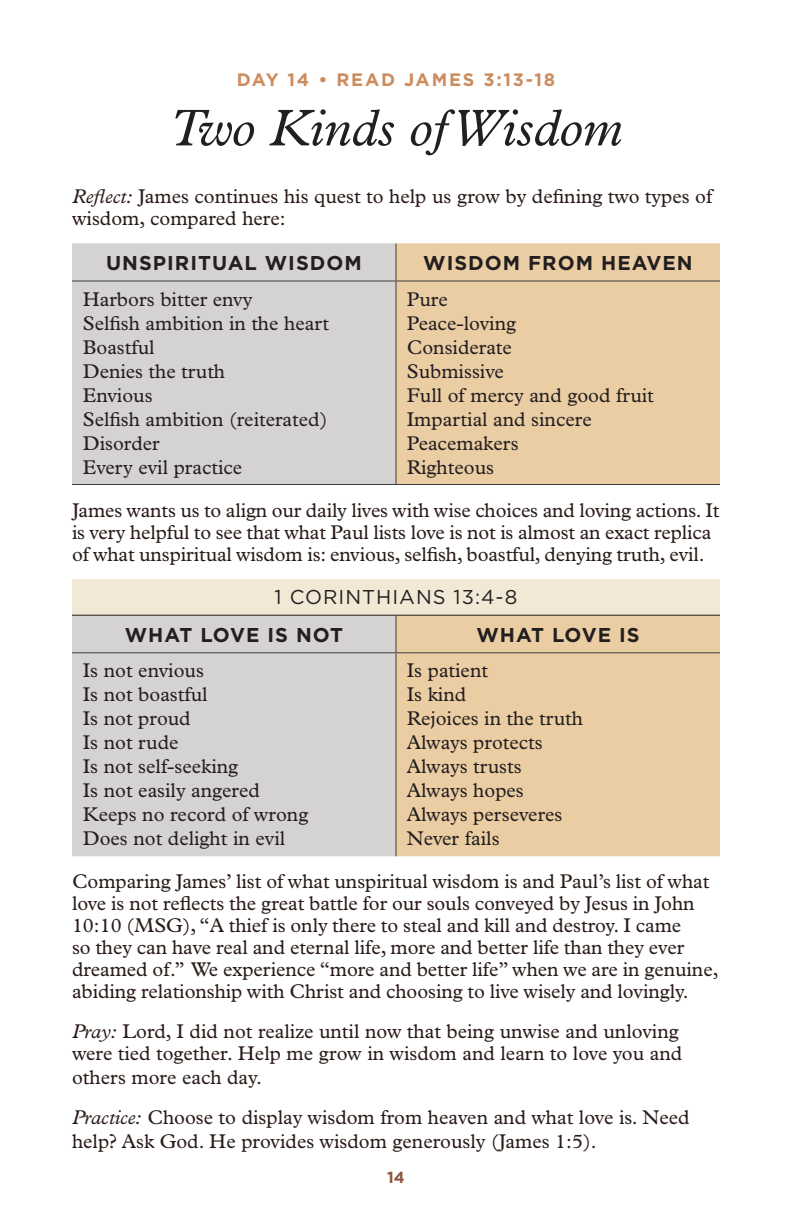
<style>
.page{position:relative;width:792px;height:1224px;background:#fff}
.page>*{position:absolute;margin:0;border:0;box-sizing:border-box;transform-origin:0 0}
.t1{font:italic 52px "Plantin MT Pro";color:#231f20}
.Paragraph{font:20px/22px "Plantin MT Pro";letter-spacing:-.005em;color:#2a1c18}
.t2{font:20px "Plantin MT Pro";color:#231f20}
.Table_Heading{font:700 20px "Gotham";letter-spacing:.05em;color:#231f20}
.Table_Heading-2{font:20px "Gotham";letter-spacing:.05em;color:#231f20}
.Day__Reference{font:700 18px "Gotham";letter-spacing:.1em;color:#cc8c5d}
.t3{font:700 16px "Gotham";color:#8f583e}
.s1{font-style:italic}
</style>
<div class="page">
<div style="left:72px;top:243px;width:324px;height:241px;background:#d5d2d2"></div>
<div style="left:397px;top:243px;width:323px;height:241px;background:#eacda3"></div>
<hr style="left:396px;top:243px;width:1px;height:37px;background:#3c3f3e">
<hr style="left:72px;top:280px;width:324px;height:1px;background:#3c3f3e">
<hr style="left:396px;top:280px;width:324px;height:1px;background:#3c3f3e">
<hr style="left:396px;top:281px;width:1px;height:203px;background:#3c3f3e">
<hr style="left:72px;top:484px;width:324px;height:1px;background:#3c3f3e">
<hr style="left:396px;top:484px;width:324px;height:1px;background:#3c3f3e">
<div style="left:72px;top:579px;width:648px;height:36px;background:#f1e8d5"></div>
<div style="left:72px;top:616px;width:324px;height:240px;background:#d5d2d2"></div>
<div style="left:397px;top:616px;width:323px;height:240px;background:#eacda3"></div>
<hr style="left:72px;top:615px;width:324px;height:1px;background:#2a1c18">
<hr style="left:396px;top:615px;width:324px;height:1px;background:#2a1c18">
<hr style="left:396px;top:616px;width:1px;height:36px;background:#3c3f3e">
<hr style="left:72px;top:652px;width:324px;height:1px;background:#3c3f3e">
<hr style="left:396px;top:652px;width:324px;height:1px;background:#3c3f3e">
<hr style="left:396px;top:653px;width:1px;height:203px;background:#3c3f3e">
<p class="Day__Reference" style="left:237px;top:68px;width:320px">DAY 14 • READ JAMES 3:13-18</p>
<p class="t1" style="left:169px;top:98px;width:455px">Two Kinds of Wisdom</p>
<p class="Paragraph" style="left:72px;top:186px;width:642px"><span class="s1">Reflect:</span> James continues his quest to help us grow by defining two types of wisdom, compared here:</p>
<p class="Table_Heading" style="left:106px;top:250px;width:257px">UNSPIRITUAL WISDOM</p>
<p class="Table_Heading" style="left:423px;top:250px;width:271px">WISDOM FROM HEAVEN</p>
<p class="t2" style="left:83px;top:287px;width:171px">Harbors bitter envy</p>
<p class="t2" style="left:83px;top:311px;width:248px">Selfish ambition in the heart</p>
<p class="t2" style="left:83px;top:335px;width:73px">Boastful</p>
<p class="t2" style="left:83px;top:359px;width:144px">Denies the truth</p>
<p class="t2" style="left:83px;top:383px;width:71px">Envious</p>
<p class="t2" style="left:83px;top:407px;width:246px">Selfish ambition (reiterated)</p>
<p class="t2" style="left:83px;top:431px;width:78px">Disorder</p>
<p class="t2" style="left:83px;top:455px;width:161px">Every evil practice</p>
<p class="t2" style="left:407px;top:287px;width:43px">Pure</p>
<p class="t2" style="left:407px;top:311px;width:111px">Peace-loving</p>
<p class="t2" style="left:407px;top:335px;width:107px">Considerate</p>
<p class="t2" style="left:407px;top:359px;width:99px">Submissive</p>
<p class="t2" style="left:407px;top:383px;width:249px">Full of mercy and good fruit</p>
<p class="t2" style="left:407px;top:407px;width:186px">Impartial and sincere</p>
<p class="t2" style="left:407px;top:431px;width:113px">Peacemakers</p>
<p class="t2" style="left:407px;top:455px;width:89px">Righteous</p>
<p class="Paragraph" style="left:72px;top:499px;width:649px">James wants us to align our daily lives with wise choices and loving actions. It is very helpful to see that what Paul lists love is not is almost an exact replica of what unspiritual wisdom is: envious, selfish, boastful, denying truth, evil.</p>
<p class="Table_Heading-2" style="left:275px;top:586px;width:244px">1 CORINTHIANS 13:4-8</p>
<p class="Table_Heading" style="left:125px;top:622px;width:220px">WHAT LOVE IS NOT</p>
<p class="Table_Heading" style="left:476px;top:622px;width:165px">WHAT LOVE IS</p>
<p class="t2" style="left:83px;top:659px;width:123px">Is not envious</p>
<p class="t2" style="left:83px;top:683px;width:126px">Is not boastful</p>
<p class="t2" style="left:83px;top:707px;width:109px">Is not proud</p>
<p class="t2" style="left:83px;top:731px;width:97px">Is not rude</p>
<p class="t2" style="left:83px;top:755px;width:157px">Is not self-seeking</p>
<p class="t2" style="left:83px;top:779px;width:179px">Is not easily angered</p>
<p class="t2" style="left:83px;top:803px;width:227px">Keeps no record of wrong</p>
<p class="t2" style="left:83px;top:827px;width:204px">Does not delight in evil</p>
<p class="t2" style="left:407px;top:659px;width:83px">Is patient</p>
<p class="t2" style="left:407px;top:683px;width:61px">Is kind</p>
<p class="t2" style="left:407px;top:707px;width:178px">Rejoices in the truth</p>
<p class="t2" style="left:407px;top:731px;width:138px">Always protects</p>
<p class="t2" style="left:407px;top:755px;width:116px">Always trusts</p>
<p class="t2" style="left:407px;top:779px;width:119px">Always hopes</p>
<p class="t2" style="left:407px;top:803px;width:157px">Always perseveres</p>
<p class="t2" style="left:407px;top:827px;width:94px">Never fails</p>
<p class="Paragraph" style="left:72px;top:871px;width:648px">Comparing James’ list of what unspiritual wisdom is and Paul’s list of what love is not reflects the great battle for our souls conveyed by Jesus in John 10:10 (MSG), “A thief is only there to steal and kill and destroy. I came<br>so they can have real and eternal life, more and better life than they ever dreamed of.” We experience “more and better life” when we are in genuine, abiding relationship with Christ and choosing to live wisely and lovingly.</p>
<p class="Paragraph" style="left:72px;top:1021px;width:612px"><span class="s1">Pray:</span> Lord, I did not realize until now that being unwise and unloving were tied together. Help me grow in wisdom and learn to love you and</p>
<p class="Paragraph" style="left:72px;top:1067px;width:192px">others more each day.</p>
<p class="Paragraph" style="left:72px;top:1106px;width:619px;line-height:24px"><span class="s1">Practice:</span> Choose to display wisdom from heaven and what love is. Need help? Ask God. He provides wisdom generously (James 1:5).</p>
<p class="t3" style="left:387px;top:1167px;width:19px">14</p>
</div>
